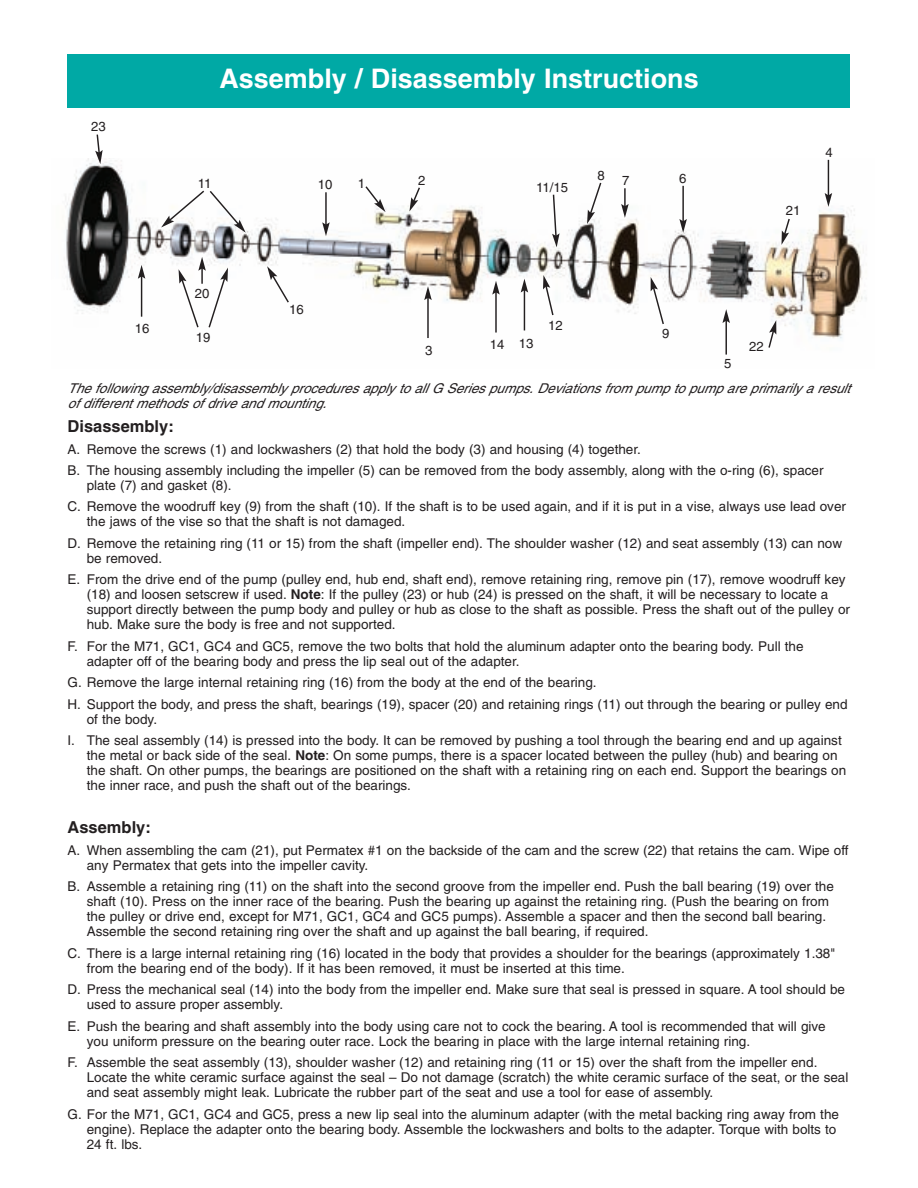
<style>
.page{position:relative;width:918px;height:1188px;background:#fff}
.page>*{position:absolute;margin:0;border:0;box-sizing:border-box;transform-origin:0 0}
.t1{font:700 27px "Helvetica";color:#fff}
.t2{font:700 16.5px "Helvetica";color:#231f20}
.t3{font:13.5px/15px "Helvetica";color:#231f20}
.t4{font:italic 13.5px/15px "Helvetica";color:#231f20}
.t5{font:13.2px "Helvetica";color:#231f20}
.s1{font-weight:700}
</style>
<div class="page">
<div style="left:68px;top:54px;width:782px;height:54px;background:#00a9a5"></div>
<img style="left:65px;top:158px;width:802px;height:181px">
<hr style="left:141px;top:276px;width:1px;height:41px;background:#231f20">
<svg style="left:138px;top:265px;width:7px;height:14px"></svg>
<hr style="left:427px;top:297px;width:2px;height:41px;background:#231f20">
<svg style="left:424px;top:286px;width:8px;height:14px"></svg>
<hr style="left:495px;top:292px;width:2px;height:41px;background:#231f20">
<svg style="left:492px;top:281px;width:8px;height:14px"></svg>
<hr style="left:524px;top:290px;width:1px;height:40px;background:#231f20">
<svg style="left:521px;top:279px;width:7px;height:14px"></svg>
<svg style="left:267px;top:266px;width:23px;height:38px"></svg>
<svg style="left:552px;top:193px;width:8px;height:54px"></svg>
<svg style="left:543px;top:275px;width:12px;height:42px"></svg>
<svg style="left:651px;top:277px;width:14px;height:49px"></svg>
<hr style="left:725px;top:320px;width:2px;height:35px;background:#231f20">
<svg style="left:722px;top:309px;width:8px;height:14px"></svg>
<hr style="left:828px;top:160px;width:1px;height:36px;background:#231f20">
<svg style="left:825px;top:193px;width:7px;height:14px"></svg>
<hr style="left:682px;top:186px;width:2px;height:36px;background:#231f20">
<svg style="left:679px;top:219px;width:8px;height:14px"></svg>
<hr style="left:325px;top:192px;width:2px;height:33px;background:#231f20">
<svg style="left:322px;top:222px;width:8px;height:14px"></svg>
<svg style="left:587px;top:181px;width:16px;height:43px"></svg>
<svg style="left:179px;top:257px;width:49px;height:72px"></svg>
<svg style="left:364px;top:185px;width:22px;height:27px"></svg>
<svg style="left:161px;top:189px;width:85px;height:44px"></svg>
<svg style="left:767px;top:320px;width:9px;height:28px"></svg>
<svg style="left:782px;top:217px;width:9px;height:28px"></svg>
<svg style="left:95px;top:134px;width:8px;height:30px"></svg>
<svg style="left:621px;top:188px;width:8px;height:30px"></svg>
<svg style="left:409px;top:186px;width:12px;height:25px"></svg>
<p class="t5" style="left:91px;top:122px;width:16px">23</p>
<p class="t5" style="left:135px;top:324px;width:16px">16</p>
<h1 class="t1" style="left:219px;top:68px;width:481px">Assembly / Disassembly Instructions</h1>
<p class="t5" style="left:198px;top:178px;width:15px">11</p>
<p class="t5" style="left:358px;top:179px;width:9px">1</p>
<p class="t5" style="left:318px;top:180px;width:16px">10</p>
<p class="t5" style="left:418px;top:176px;width:9px">2</p>
<p class="t5" style="left:536px;top:183px;width:33px">11/15</p>
<p class="t5" style="left:597px;top:171px;width:9px">8</p>
<p class="t5" style="left:622px;top:175px;width:9px">7</p>
<p class="t5" style="left:679px;top:173px;width:9px">6</p>
<p class="t5" style="left:786px;top:205px;width:16px">21</p>
<p class="t5" style="left:825px;top:147px;width:9px">4</p>
<p class="t5" style="left:195px;top:288px;width:16px">20</p>
<p class="t5" style="left:196px;top:333px;width:16px">19</p>
<p class="t5" style="left:289px;top:305px;width:16px">16</p>
<p class="t5" style="left:425px;top:346px;width:9px">3</p>
<p class="t5" style="left:490px;top:339px;width:45px">14 13</p>
<p class="t5" style="left:548px;top:321px;width:16px">12</p>
<p class="t5" style="left:662px;top:328px;width:9px">9</p>
<p class="t5" style="left:724px;top:359px;width:9px">5</p>
<p class="t5" style="left:749px;top:341px;width:16px">22</p>
<p class="t4" style="left:67px;top:382px;width:784px">The following assembly/disassembly procedures apply to all G Series pumps. Deviations from pump to pump are primarily a result of different methods of drive and mounting.</p>
<p class="t2" style="left:68px;top:420px;width:108px">Disassembly:</p>
<p class="t3" style="left:68px;top:439px;width:758px;line-height:21.5px">A. Remove the screws (1) and lockwashers (2) that hold the body (3) and housing (4) together.<br>B. The housing assembly including the impeller (5) can be removed from the body assembly, along with the o-ring (6), spacer</p>
<p class="t3" style="left:68px;top:476px;width:780px;line-height:21.5px;text-indent:19px">plate (7) and gasket (8).<br>C. Remove the woodruff key (9) from the shaft (10). If the shaft is to be used again, and if it is put in a vise, always use lead over</p>
<p class="t3" style="left:68px;top:512px;width:776px;line-height:21.5px;text-indent:19px">the jaws of the vise so that the shaft is not damaged.<br>D. Remove the retaining ring (11 or 15) from the shaft (impeller end). The shoulder washer (12) and seat assembly (13) can now</p>
<p class="t3" style="left:68px;top:549px;width:780px;line-height:21.5px;text-indent:19px">be removed.<br>E. From the drive end of the pump (pulley end, hub end, shaft end), remove retaining ring, remove pin (17), remove woodruff key</p>
<p class="t3" style="left:87px;top:588px;width:765px">(18) and loosen setscrew if used. <span class="s1">Note</span>: If the pulley (23) or hub (24) is pressed on the shaft, it will be necessary to locate a support directly between the pump body and pulley or hub as close to the shaft as possible. Press the shaft out of the pulley or hub. Make sure the body is free and not supported.</p>
<p class="t3" style="left:87px;top:640px;width:718px;text-indent:-19px">F. For the M71, GC1, GC4 and GC5, remove the two bolts that hold the aluminum adapter onto the bearing body. Pull the adapter off of the bearing body and press the lip seal out of the adapter.</p>
<p class="t3" style="left:67px;top:673px;width:782px;line-height:21.5px">G. Remove the large internal retaining ring (16) from the body at the end of the bearing.<br>H. Support the body, and press the shaft, bearings (19), spacer (20) and retaining rings (11) out through the bearing or pulley end</p>
<p class="t3" style="left:68px;top:710px;width:776px;line-height:21.5px;text-indent:19px">of the body.<br>I. The seal assembly (14) is pressed into the body. It can be removed by pushing a tool through the bearing end and up against</p>
<p class="t3" style="left:87px;top:749px;width:761px">the metal or back side of the seal. <span class="s1">Note</span>: On some pumps, there is a spacer located between the pulley (hub) and bearing on the shaft. On other pumps, the bearings are positioned on the shaft with a retaining ring on each end. Support the bearings on the inner race, and push the shaft out of the bearings.</p>
<p class="t2" style="left:68px;top:821px;width:85px">Assembly:</p>
<p class="t3" style="left:87px;top:844px;width:763px;text-indent:-19px">A. When assembling the cam (21), put Permatex #1 on the backside of the cam and the screw (22) that retains the cam. Wipe off any Permatex that gets into the impeller cavity.</p>
<p class="t3" style="left:87px;top:880px;width:749px;text-indent:-19px">B. Assemble a retaining ring (11) on the shaft into the second groove from the impeller end. Push the ball bearing (19) over the shaft (10). Press on the inner race of the bearing. Push the bearing up against the retaining ring. (Push the bearing on from the pulley or drive end, except for M71, GC1, GC4 and GC5 pumps). Assemble a spacer and then the second ball bearing.<br>Assemble the second retaining ring over the shaft and up against the ball bearing, if required.</p>
<p class="t3" style="left:87px;top:947px;width:750px;text-indent:-19px">C. There is a large internal retaining ring (16) located in the body that provides a shoulder for the bearings (approximately 1.38" from the bearing end of the body). If it has been removed, it must be inserted at this time.</p>
<p class="t3" style="left:87px;top:983px;width:760px;text-indent:-19px">D. Press the mechanical seal (14) into the body from the impeller end. Make sure that seal is pressed in square. A tool should be used to assure proper assembly.</p>
<p class="t3" style="left:87px;top:1020px;width:741px;text-indent:-19px">E. Push the bearing and shaft assembly into the body using care not to cock the bearing. A tool is recommended that will give you uniform pressure on the bearing outer race. Lock the bearing in place with the large internal retaining ring.</p>
<p class="t3" style="left:87px;top:1056px;width:763px;text-indent:-19px">F. Assemble the seat assembly (13), shoulder washer (12) and retaining ring (11 or 15) over the shaft from the impeller end.<br>Locate the white ceramic surface against the seal – Do not damage (scratch) the white ceramic surface of the seat, or the seal and seat assembly might leak. Lubricate the rubber part of the seat and use a tool for ease of assembly.</p>
<p class="t3" style="left:87px;top:1108px;width:754px;text-indent:-19px">G. For the M71, GC1, GC4 and GC5, press a new lip seal into the aluminum adapter (with the metal backing ring away from the engine). Replace the adapter onto the bearing body. Assemble the lockwashers and bolts to the adapter. Torque with bolts to<br>24 ft. lbs.</p>
</div>
